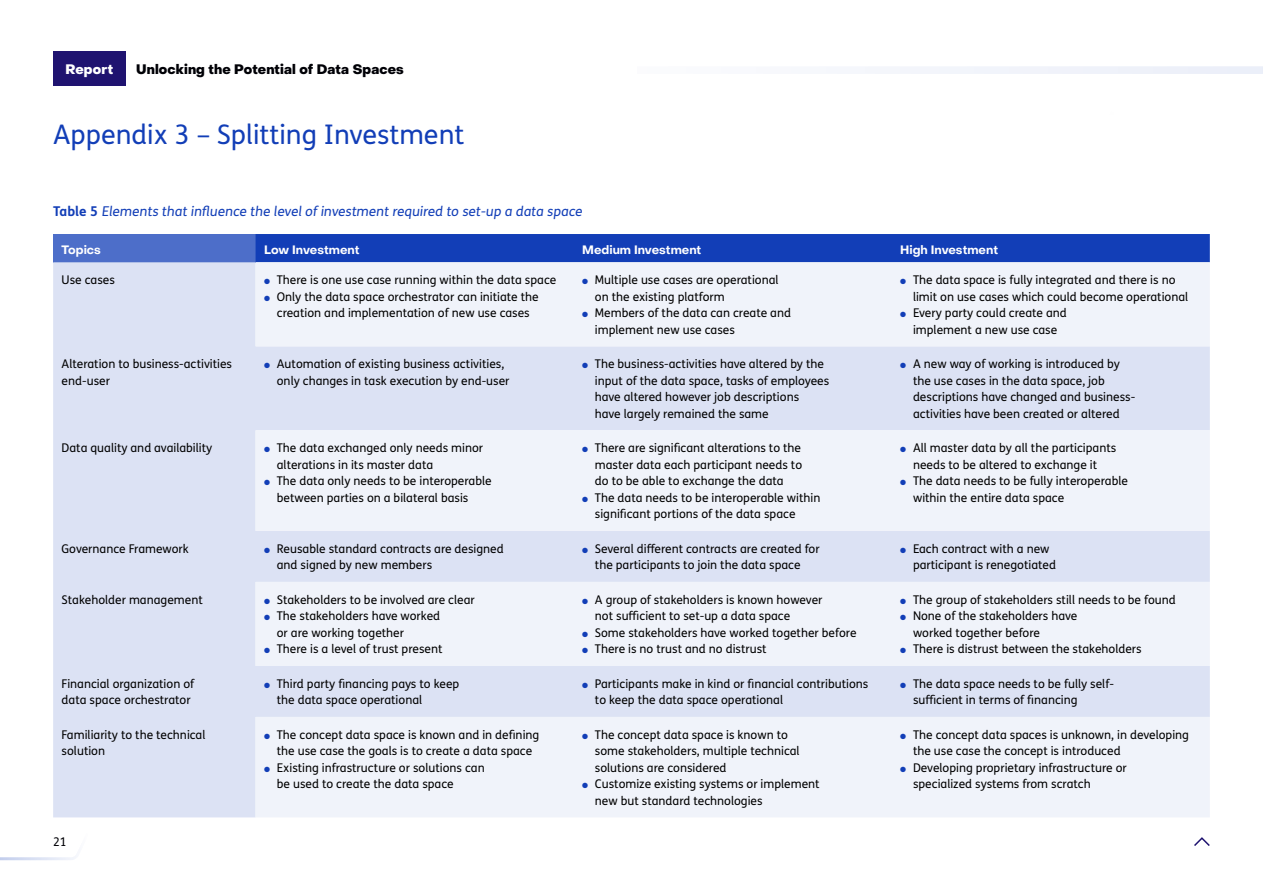
<style>
.page{position:relative;width:1263px;height:893px;background:#fff}
.page>*{position:absolute;margin:0;border:0;box-sizing:border-box;transform-origin:0 0}
.H2_-_Heading_2{font:27px "FS Me Pro";color:#123eb7}
.P_-_Bijschrift{font:13.5px "FS Me Pro";color:#123eb7}
.t1{font:800 13.5px "PP Object Sans";letter-spacing:.01em;color:#000106}
.t2{font:800 13.5px "PP Object Sans";letter-spacing:.01em;color:#fff}
.P_-_Tabel_body{font:12px/16.5px "FS Me Pro";color:#000}
.P_-_Tabel_kop{font:700 12px "PP Object Sans";color:#fff}
.t3{font:12px "FS Me Pro";color:#000106}
.s1{font-weight:700}
.s2{color:#123eb7}
</style>
<div class="page">
<svg style="left:0;top:856px;width:76px;height:5px"></svg>
<div style="left:53px;top:51px;width:72px;height:34px;background:#1f1370"></div>
<div style="left:638px;top:66px;width:625px;height:8px;background:#f2f5fb"></div>
<svg style="left:1194px;top:837px;width:16px;height:9px"></svg>
<div style="left:53px;top:234px;width:203px;height:28px;background:#4d6ec9"></div>
<div style="left:256px;top:234px;width:954px;height:28px;background:#123eb7"></div>
<div style="left:53px;top:262px;width:203px;height:555px;background:#dce2f4"></div>
<svg style="left:256px;top:262px;width:954px;height:555px;fill:#f0f3fa"></svg>
<p class="t2" style="left:66px;top:61px;width:49px">Report</p>
<p class="t1" style="left:136px;top:61px;width:269px">Unlocking the Potential of Data Spaces</p>
<h2 class="H2_-_Heading_2" style="left:53px;top:116px;width:413px">Appendix 3 – Splitting Investment</h2>
<p class="P_-_Bijschrift" style="left:53px;top:202px;width:533px"><span class="s1">Ta b l e 5</span> Elements that influence the level of investment required to set-up a data space</p>
<p class="P_-_Tabel_kop" style="left:62px;top:242px;width:41px">Topics</p>
<p class="P_-_Tabel_kop" style="left:264px;top:242px;width:97px">Low Investment</p>
<p class="P_-_Tabel_kop" style="left:582px;top:242px;width:121px">Medium Investment</p>
<p class="P_-_Tabel_kop" style="left:900px;top:242px;width:99px">High Investment</p>
<p class="P_-_Tabel_body" style="left:62px;top:271px;width:55px">Use cases</p>
<p class="P_-_Tabel_body" style="left:264px;top:271px;width:294px"><span class="s2">●</span> There is one use case running within the data space</p>
<p class="P_-_Tabel_body" style="left:264px;top:288px;width:276px;text-align:center"><span class="s2">●</span> Only the data space orchestrator can initiate the creation and implementation of new use cases</p>
<p class="P_-_Tabel_body" style="left:913px;top:271px;width:277px;text-indent:-13px"><span class="s2">●</span> The data space is fully integrated and there is no limit on use cases which could become operational</p>
<p class="P_-_Tabel_body" style="left:900px;top:304px;width:168px;text-align:center"><span class="s2">●</span> Every party could create and implement a new use case</p>
<p class="P_-_Tabel_body" style="left:595px;top:271px;width:185px;text-indent:-13px"><span class="s2">●</span> Multiple use cases are operational on the existing platform</p>
<p class="P_-_Tabel_body" style="left:595px;top:304px;width:198px;text-indent:-13px"><span class="s2">●</span> Members of the data can create and implement new use cases</p>
<p class="P_-_Tabel_body" style="left:62px;top:355px;width:172px">Alteration to business-activities end-user</p>
<p class="P_-_Tabel_body" style="left:277px;top:355px;width:234px;text-indent:-13px"><span class="s2">●</span> Automation of existing business activities, only changes in task execution by end-user</p>
<p class="P_-_Tabel_body" style="left:595px;top:355px;width:236px;text-indent:-13px"><span class="s2">●</span> The business-activities have altered by the input of the data space, tasks of employees have altered however job descriptions<br>have largely remained the same</p>
<p class="P_-_Tabel_body" style="left:913px;top:355px;width:224px;text-indent:-13px"><span class="s2">●</span> A new way of working is introduced by the use cases in the data space, job descriptions have changed and business&shy;activities have been created or altered</p>
<p class="P_-_Tabel_body" style="left:62px;top:439px;width:152px">Data quality and availability</p>
<p class="P_-_Tabel_body" style="left:277px;top:439px;width:208px;text-indent:-13px"><span class="s2">●</span> The data exchanged only needs minor alterations in its master data</p>
<p class="P_-_Tabel_body" style="left:277px;top:472px;width:216px;text-indent:-13px"><span class="s2">●</span> The data only needs to be interoperable between parties on a bilateral basis</p>
<p class="P_-_Tabel_body" style="left:595px;top:439px;width:209px;text-align:justify;text-indent:-13px"><span class="s2">●</span> There are significant alterations to the master data each participant needs to do to be able to exchange the data</p>
<p class="P_-_Tabel_body" style="left:595px;top:489px;width:227px;text-indent:-13px"><span class="s2">●</span> The data needs to be interoperable within significant portions of the data space</p>
<p class="P_-_Tabel_body" style="left:900px;top:439px;width:218px;text-align:center"><span class="s2">●</span> All master data by all the participants needs to be altered to exchange it</p>
<p class="P_-_Tabel_body" style="left:913px;top:472px;width:216px;text-indent:-13px"><span class="s2">●</span> The data needs to be fully interoperable within the entire data space</p>
<p class="P_-_Tabel_body" style="left:62px;top:540px;width:129px">Governance Framework</p>
<p class="P_-_Tabel_body" style="left:277px;top:540px;width:228px;text-indent:-13px"><span class="s2">●</span> Reusable standard contracts are designed and signed by new members</p>
<p class="P_-_Tabel_body" style="left:582px;top:540px;width:239px;text-align:center"><span class="s2">●</span> Several different contracts are created for the participants to join the data space</p>
<p class="P_-_Tabel_body" style="left:913px;top:540px;width:145px;text-indent:-13px"><span class="s2">●</span> Each contract with a new participant is renegotiated</p>
<p class="P_-_Tabel_body" style="left:62px;top:591px;width:143px">Stakeholder management</p>
<p class="P_-_Tabel_body" style="left:264px;top:591px;width:212px"><span class="s2">●</span> Stakeholders to be involved are clear</p>
<p class="P_-_Tabel_body" style="left:277px;top:607px;width:165px;text-indent:-13px"><span class="s2">●</span> The stakeholders have worked or are working together</p>
<p class="P_-_Tabel_body" style="left:264px;top:640px;width:180px"><span class="s2">●</span> There is a level of trust present</p>
<p class="P_-_Tabel_body" style="left:595px;top:591px;width:229px;text-indent:-13px"><span class="s2">●</span> A group of stakeholders is known however not sufficient to set-up a data space</p>
<p class="P_-_Tabel_body" style="left:582px;top:624px;width:276px"><span class="s2">●</span> Some stakeholders have worked together before</p>
<p class="P_-_Tabel_body" style="left:582px;top:640px;width:186px"><span class="s2">●</span> There is no trust and no distrust</p>
<p class="P_-_Tabel_body" style="left:900px;top:591px;width:277px"><span class="s2">●</span> The group of stakeholders still needs to be found</p>
<p class="P_-_Tabel_body" style="left:913px;top:607px;width:166px;text-indent:-13px"><span class="s2">●</span> None of the stakeholders have worked together before</p>
<p class="P_-_Tabel_body" style="left:900px;top:640px;width:243px"><span class="s2">●</span> There is distrust between the stakeholders</p>
<p class="P_-_Tabel_body" style="left:62px;top:675px;width:134px">Financial organization of data space orchestrator</p>
<p class="P_-_Tabel_body" style="left:277px;top:675px;width:184px;text-indent:-13px"><span class="s2">●</span> Third party financing pays to keep the data space operational</p>
<p class="P_-_Tabel_body" style="left:595px;top:675px;width:275px;text-indent:-13px"><span class="s2">●</span> Participants make in kind or financial contributions to keep the data space operational</p>
<p class="P_-_Tabel_body" style="left:913px;top:675px;width:202px;text-indent:-13px"><span class="s2">●</span> The data space needs to be fully self&shy;sufficient in terms of financing</p>
<p class="P_-_Tabel_body" style="left:62px;top:726px;width:145px">Familiarity to the technical solution</p>
<p class="P_-_Tabel_body" style="left:264px;top:726px;width:277px;text-align:center"><span class="s2">●</span> The concept data space is known and in defining the use case the goals is to create a data space</p>
<p class="P_-_Tabel_body" style="left:277px;top:759px;width:209px;text-indent:-13px"><span class="s2">●</span> Existing infrastructure or solutions can be used to create the data space</p>
<p class="P_-_Tabel_body" style="left:595px;top:726px;width:206px;text-indent:-13px"><span class="s2">●</span> The concept data space is known to some stakeholders, multiple technical solutions are considered</p>
<p class="P_-_Tabel_body" style="left:595px;top:775px;width:226px;text-indent:-13px"><span class="s2">●</span> Customize existing systems or implement new but standard technologies</p>
<p class="P_-_Tabel_body" style="left:913px;top:726px;width:278px;text-indent:-13px"><span class="s2">●</span> The concept data spaces is unknown, in developing the use case the concept is introduced</p>
<p class="P_-_Tabel_body" style="left:913px;top:759px;width:215px;text-indent:-13px"><span class="s2">●</span> Developing proprietary infrastructure or specialized systems from scratch</p>
<p class="t3" style="left:53px;top:834px;width:15px">21</p>
</div>
